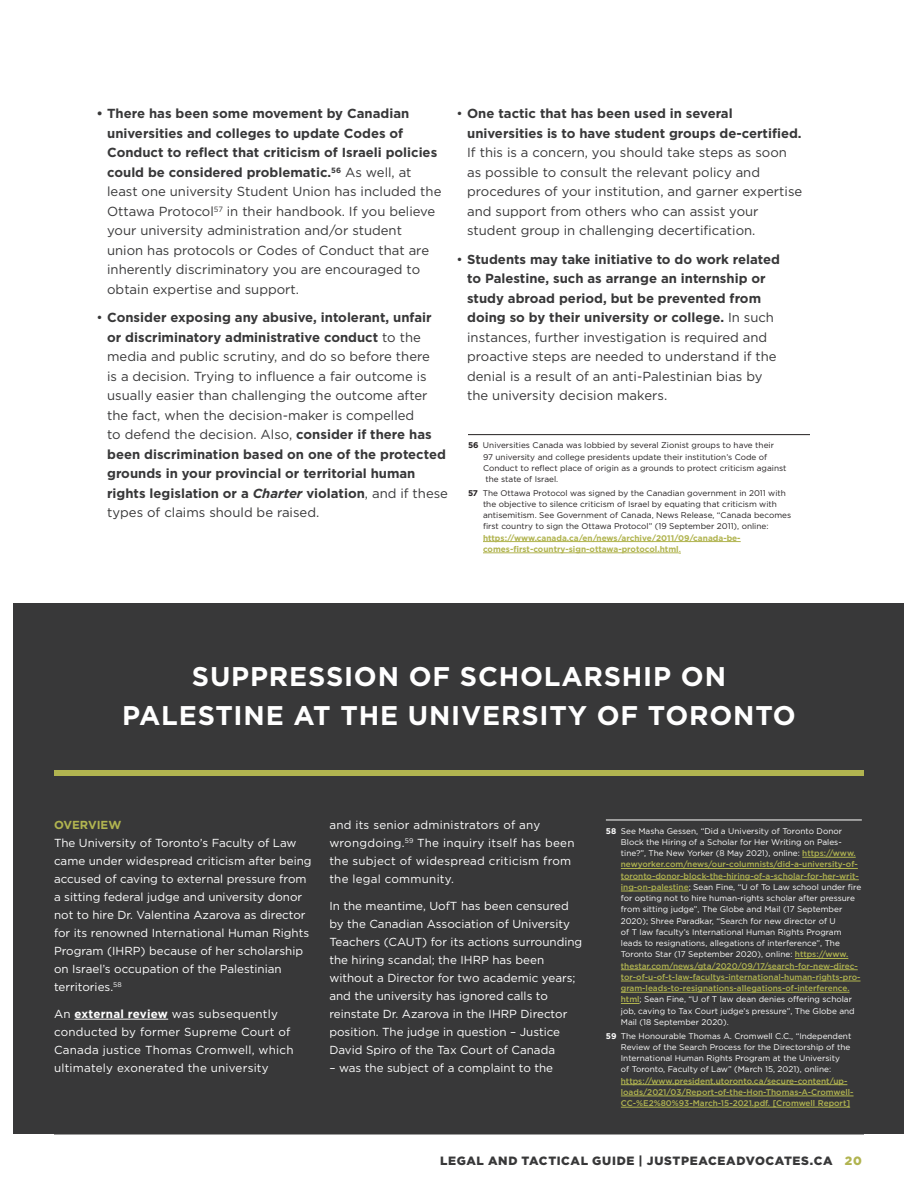
<style>
.page{position:relative;width:918px;height:1188px;background:#fff}
.page>*{position:absolute;margin:0;border:0;box-sizing:border-box;transform-origin:0 0}
.t1{font:700 27px/39px "Gotham";letter-spacing:.03em;color:#fff;text-align:center}
.t2{font:13.2px/19.5px "Gotham";color:#383839}
.t3{font:900 12px "Gotham";letter-spacing:.05em;color:#383839}
.t4{font:11.7px/18px "Gotham";color:#fff}
.t5{font:11.7px/18px "Gotham";letter-spacing:.02em;color:#fff}
.t6{font:700 11.7px "Gotham";color:#b1b450}
.t7{font:8.25px/11.2px "Gotham";color:#fff}
.t8{font:8.25px/11.2px "Gotham";color:#231f20}
.s1{font-weight:700}
.s2{font-weight:700;font-style:italic}
.s3{font-weight:700;color:#b1b450}
.s4{font-weight:500;color:#b1b450}
.s5{color:#b1b450}
</style>
<div class="page">
<hr style="left:54px;top:1134px;width:810px;height:1px;background:#383839">
<hr style="left:468px;top:434px;width:342px;height:1px;background:#231f20">
<hr style="left:483px;top:541px;width:258px;height:1px;background:#b1b450">
<hr style="left:483px;top:553px;width:196px;height:1px;background:#b1b450">
<div style="left:14px;top:604px;width:890px;height:530px;background:#383839"></div>
<div style="left:54px;top:771px;width:810px;height:5px;background:#b1b450"></div>
<hr style="left:75px;top:1019px;width:93px;height:1px;background:#fff">
<hr style="left:606px;top:820px;width:256px;height:1px;background:#fff">
<hr style="left:802px;top:857px;width:54px;height:1px;background:#b1b450">
<hr style="left:621px;top:868px;width:237px;height:1px;background:#b1b450">
<hr style="left:621px;top:880px;width:238px;height:1px;background:#b1b450">
<hr style="left:621px;top:891px;width:68px;height:1px;background:#b1b450">
<hr style="left:795px;top:958px;width:53px;height:1px;background:#b1b450">
<hr style="left:621px;top:970px;width:237px;height:1px;background:#b1b450">
<hr style="left:621px;top:981px;width:240px;height:1px;background:#b1b450">
<hr style="left:621px;top:992px;width:229px;height:1px;background:#b1b450">
<svg style="left:621px;top:1003px;width:19px;height:1px"></svg>
<hr style="left:621px;top:1084px;width:226px;height:1px;background:#b1b450">
<hr style="left:621px;top:1096px;width:233px;height:1px;background:#b1b450">
<hr style="left:621px;top:1107px;width:229px;height:1px;background:#b1b450">
<p class="t2" style="left:107px;top:104px;width:336px;text-indent:-10px"><span class="s1">• There has been some movement by Canadian universities and colleges to update Codes of Conduct to reflect that criticism of Israeli policies could be considered problematic.</span><sup>56</sup> As well, at least one university Student Union has included the Ottawa Protocol<sup>57</sup> in their handbook. If you believe your university administration and/or student union has protocols or Codes of Conduct that are inherently discriminatory you are encouraged to obtain expertise and support.</p>
<p class="t2" style="left:107px;top:308px;width:342px;text-indent:-10px">• <span class="s1">Consider exposing any abusive, intolerant, unfair or discriminatory administrative conduct</span> to the media and public scrutiny, and do so before there<br>is a decision. Trying to influence a fair outcome is usually easier than challenging the outcome after the fact, when the decision-maker is compelled<br>to defend the decision. Also, <span class="s1">consider if there has been discrimination based on one of the protected grounds in your provincial or territorial human rights legislation or a</span> <span class="s2">Charter</span> <span class="s1">violation</span>, and if these types of claims should be raised.</p>
<p class="t2" style="left:467px;top:104px;width:337px;text-indent:-10px">• <span class="s1">One tactic that has been used in several universities is to have student groups de-certified.<br></span>If this is a concern, you should take steps as soon as possible to consult the relevant policy and procedures of your institution, and garner expertise and support from others who can assist your student group in challenging decertification.</p>
<p class="t2" style="left:467px;top:249px;width:314px;text-indent:-10px">• <span class="s1">Students may take initiative to do work related to Palestine, such as arrange an internship or study abroad period, but be prevented from doing so by their university or college.</span> In such instances, further investigation is required and proactive steps are needed to understand if the denial is a result of an anti-Palestinian bias by the university decision makers.</p>
<p class="t8" style="left:483px;top:440px;width:305px;text-indent:-15px"><span class="s1">56</span> Universities Canada was lobbied by several Zionist groups to have their<br>97 university and college presidents update their institution’s Code of Conduct to reflect place of origin as a grounds to protect criticism against the state of Israel.</p>
<p class="t8" style="left:483px;top:487px;width:310px;text-indent:-15px"><span class="s1">57</span> The Ottawa Protocol was signed by the Canadian government in 2011 with the objective to silence criticism of Israel by equating that criticism with antisemitism. See Government of Canada, News Release, “Canada becomes first country to sign the Ottawa Protocol” (19 September 2011), online: <span class="s3">https://www.canada.ca/en/news/archive/2011/09/canada-be&shy;comes-first-country-sign-ottawa-protocol.html</span><span class="s4">.</span></p>
<p class="t1" style="left:122px;top:656px;width:675px">SUPPRESSION OF SCHOLARSHIP ON<br>PALESTINE AT THE UNIVERSITY OF TORONTO</p>
<p class="t6" style="left:54px;top:817px;width:69px">OVERVIEW</p>
<p class="t4" style="left:54px;top:834px;width:259px">The University of Toronto’s Faculty of Law came under widespread criticism after being accused of caving to external pressure from a sitting federal judge and university donor not to hire Dr. Valentina Azarova as director for its renowned International Human Rights Program (IHRP) because of her scholarship on Israel’s occupation of the Palestinian territories.<sup>58</sup></p>
<p class="t5" style="left:54px;top:1005px;width:241px">An <span class="s1">external review</span> was subsequently conducted by former Supreme Court of Canada justice Thomas Cromwell, which ultimately exonerated the university</p>
<p class="t5" style="left:329px;top:816px;width:247px">and its senior administrators of any wrongdoing.<sup>59</sup> The inquiry itself has been the subject of widespread criticism from the legal community.</p>
<p class="t4" style="left:329px;top:897px;width:254px">In the meantime, UofT has been censured by the Canadian Association of University Teachers (CAUT) for its actions surrounding the hiring scandal; the IHRP has been without a Director for two academic years; and the university has ignored calls to reinstate Dr. Azarova in the IHRP Director position. The judge in question – Justice David Spiro of the Tax Court of Canada</p>
<p class="t4" style="left:329px;top:1059px;width:225px">– was the subject of a complaint to the</p>
<p class="t7" style="left:621px;top:825px;width:242px;text-indent:-15px"><span class="s1">58</span> See Masha Gessen, “Did a University of Toronto Donor Block the Hiring of a Scholar for Her Writing on Pales&shy;tine?”, The New Yorker (8 May 2021), online: <span class="s4">https://www. newyorker.com/news/our-columnists/did-a-university-of&shy;toronto-donor-block-the-hiring-of-a-scholar-for-her-writ&shy;ing-on-palestine</span>; Sean Fine, “U of To Law school under fire for opting not to hire human-rights scholar after pressure from sitting judge”, The Globe and Mail (17 September 2020); Shree Paradkar, “Search for new director of U<br>of T law faculty’s International Human Rights Program leads to resignations, allegations of interference”, The Toronto Star (17 September 2020), online: <span class="s4">https://www. thestar.com/news/gta/2020/09/17/search-for-new-direc&shy;tor-of-u-of-t-law-facultys-international-human-rights-pro&shy;gram-leads-to-resignations-allegations-of-interference. html</span>; Sean Fine, “U of T law dean denies offering scholar job, caving to Tax Court judge’s pressure”, The Globe and Mail (18 September 2020).</p>
<p class="t7" style="left:621px;top:1030px;width:234px;text-indent:-15px"><span class="s1">59</span> The Honourable Thomas A. Cromwell C.C., “Independent Review of the Search Process for the Directorship of the International Human Rights Program at the University<br>of Toronto, Faculty of Law” (March 15, 2021), online: <span class="s4">https://www.president.utoronto.ca/secure-content/up&shy;loads/2021/03/Report-of-the-Hon-Thomas-A-Cromwell-CC-%E2%80%93-March-15-2021.pdf. [Cromwell Report]</span></p>
<p class="t3" style="left:440px;top:1153px;width:423px">LEGAL AND TACTICAL GUIDE | JUSTPEACEADVOCATES.CA <span class="s5">20</span></p>
</div>
